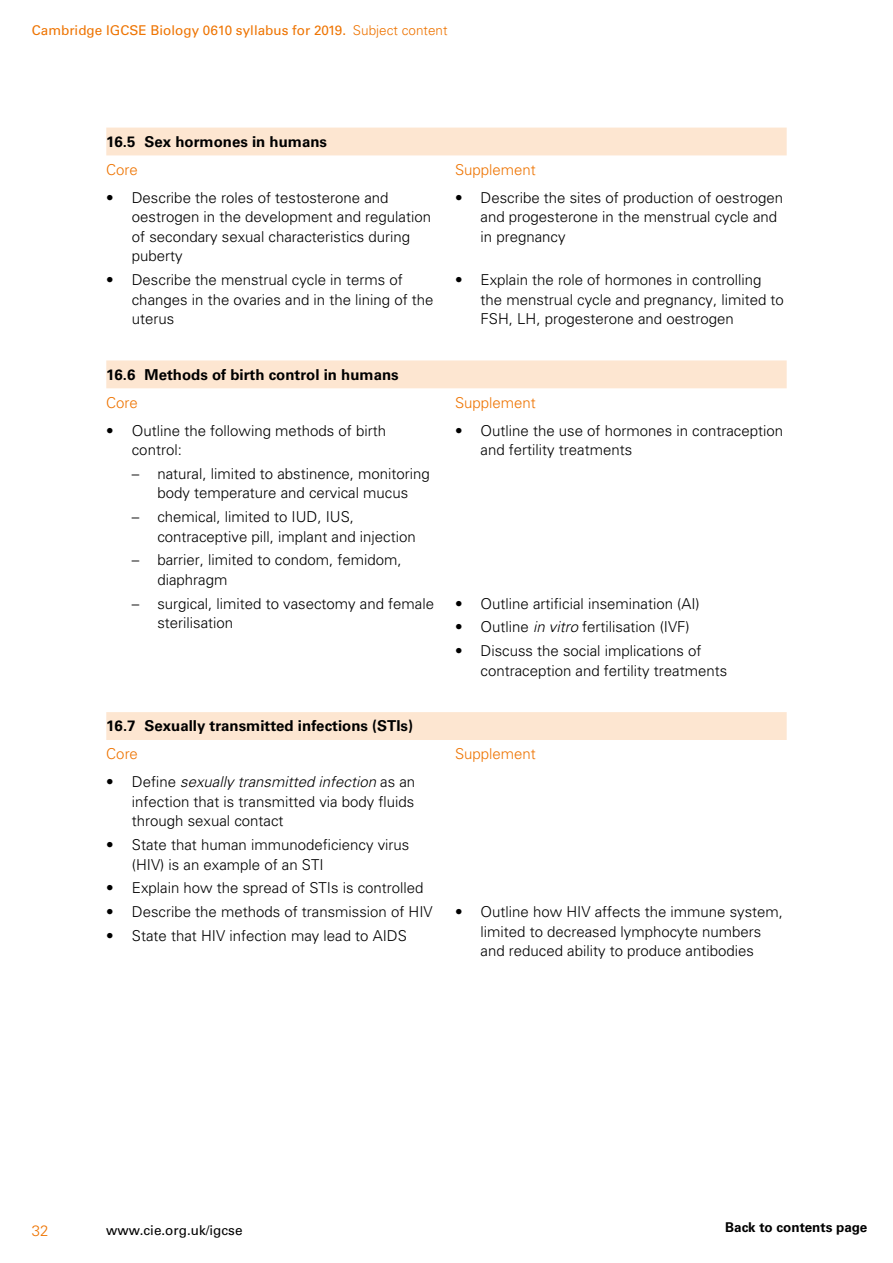
<style>
.page{position:relative;width:893px;height:1263px;background:#fff}
.page>*{position:absolute;margin:0;border:0;box-sizing:border-box;transform-origin:0 0}
.t1{font:300 15px/19.5px "Univers LT Std";color:#000}
.t2{font:700 15px "Univers LT Std";color:#000}
.t3{font:300 15px "Univers LT Std";color:#ee7402}
.t4{font:13.5px "Univers LT Std";color:#ee7402}
.t5{font:13.5px "Univers LT Std";color:#000}
.t6{font:700 13.5px "Univers LT Std";color:#000}
.s1{font-weight:300}
.s2{font-style:italic}
</style>
<div class="page">
<svg style="left:106px;top:128px;width:681px;height:612px"></svg>
<p class="t4" style="left:32px;top:23px;width:417px">Cambridge IGCSE Biology 0610 syllabus for 2019. <span class="s1">Subject content</span></p>
<p class="t2" style="left:106px;top:133px;width:222px">16.5 Sex hormones in humans</p>
<p class="t3" style="left:106px;top:160px;width:33px">Core</p>
<p class="t1" style="left:132px;top:188px;width:301px;text-indent:-26px">• Describe the roles of testosterone and oestrogen in the development and regulation of secondary sexual characteristics during puberty</p>
<p class="t1" style="left:132px;top:270px;width:303px;text-indent:-26px">• Describe the menstrual cycle in terms of changes in the ovaries and in the lining of the uterus</p>
<p class="t2" style="left:106px;top:366px;width:294px">16.6 Methods of birth control in humans</p>
<p class="t3" style="left:106px;top:393px;width:33px">Core</p>
<p class="t1" style="left:132px;top:421px;width:256px;text-indent:-26px">• Outline the following methods of birth control:</p>
<p class="t1" style="left:132px;top:464px;width:300px;text-align:center">– natural, limited to abstinence, monitoring body temperature and cervical mucus</p>
<p class="t1" style="left:157px;top:507px;width:260px;text-indent:-26px">– chemical, limited to IUD, IUS, contraceptive pill, implant and injection</p>
<p class="t1" style="left:157px;top:550px;width:246px;text-indent:-26px">– barrier, limited to condom, femidom, diaphragm</p>
<p class="t1" style="left:157px;top:594px;width:278px;text-indent:-26px">– surgical, limited to vasectomy and female sterilisation</p>
<p class="t2" style="left:106px;top:717px;width:308px">16.7 Sexually transmitted infections (STIs)</p>
<p class="t3" style="left:106px;top:745px;width:33px">Core</p>
<p class="t1" style="left:132px;top:772px;width:285px;text-align:justify;text-indent:-26px">• Define <span class="s2">sexually transmitted infection</span> as an infection that is transmitted via body fluids through sexual contact</p>
<p class="t1" style="left:132px;top:835px;width:279px;text-indent:-26px">• State that human immunodeficiency virus (HIV) is an example of an STI</p>
<p class="t1" style="left:106px;top:878px;width:319px">• Explain how the spread of STIs is controlled</p>
<p class="t1" style="left:106px;top:902px;width:328px">• Describe the methods of transmission of HIV</p>
<p class="t1" style="left:106px;top:926px;width:302px">• State that HIV infection may lead to AIDS</p>
<p class="t3" style="left:455px;top:160px;width:82px">Supplement</p>
<p class="t1" style="left:480px;top:188px;width:304px;text-indent:-26px">• Describe the sites of production of oestrogen and progesterone in the menstrual cycle and in pregnancy</p>
<p class="t1" style="left:480px;top:270px;width:305px;text-indent:-26px">• Explain the role of hormones in controlling the menstrual cycle and pregnancy, limited to<br>FSH, LH, progesterone and oestrogen</p>
<p class="t3" style="left:455px;top:393px;width:82px">Supplement</p>
<p class="t1" style="left:480px;top:421px;width:304px;text-indent:-26px">• Outline the use of hormones in contraception and fertility treatments</p>
<p class="t1" style="left:455px;top:594px;width:246px">• Outline artificial insemination (AI)</p>
<p class="t1" style="left:455px;top:617px;width:236px">• Outline <span class="s2">in vitro</span> fertilisation (IVF)</p>
<p class="t1" style="left:480px;top:641px;width:248px;text-indent:-26px">• Discuss the social implications of contraception and fertility treatments</p>
<p class="t3" style="left:455px;top:745px;width:82px">Supplement</p>
<p class="t1" style="left:455px;top:902px;width:330px;text-align:center">• Outline how HIV affects the immune system, limited to decreased lymphocyte numbers<br>and reduced ability to produce antibodies</p>
<p class="t3" style="left:32px;top:1221px;width:18px">32</p>
<p class="t5" style="left:106px;top:1222px;width:138px">www.cie.org.uk/igcse</p>
<p class="t6" style="left:725px;top:1219px;width:144px">Back to contents page</p>
</div>
